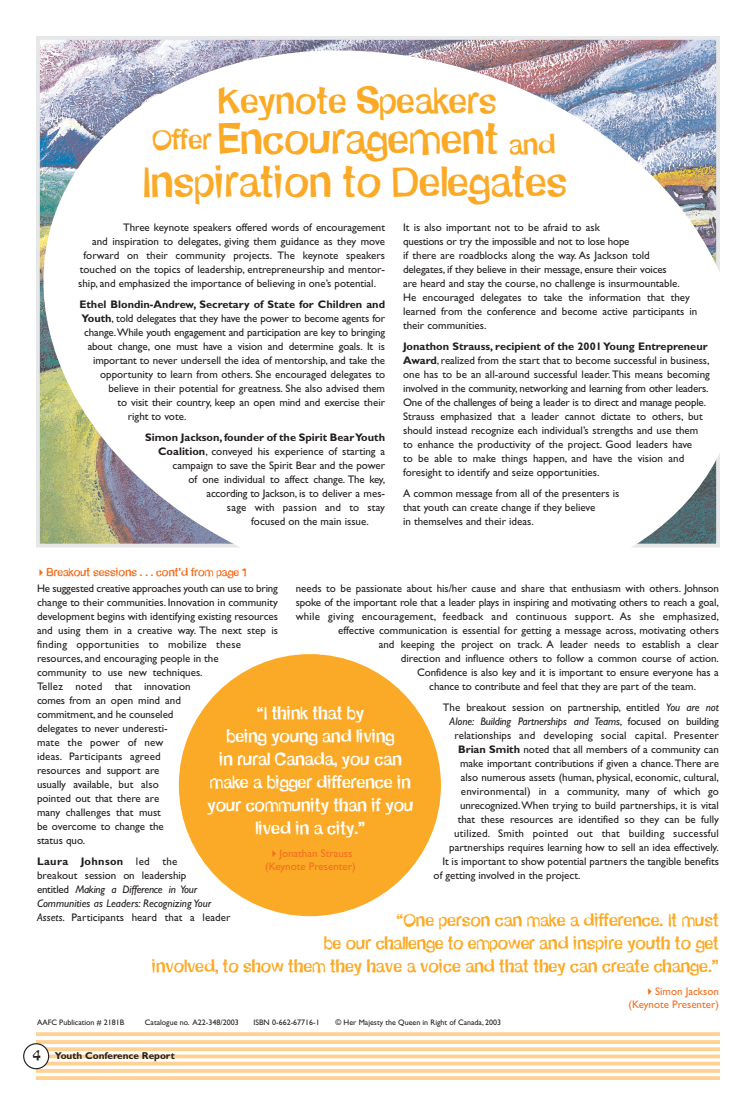
<style>
.page{position:relative;width:756px;height:1116px;background:#fff}
.page>*{position:absolute;margin:0;border:0;box-sizing:border-box;transform-origin:0 0}
.t1{font:40.6px/43px "Schmelvetica";color:#fbaa27;text-align:center}
.t2{font:35px "Schmelvetica";color:#fbaa27}
.t3{font:27.1px "Schmelvetica";color:#fbaa27}
.t4{font:17px/23px "Schmelvetica";color:#fbaa27;text-align:right}
.t5{font:17px/23px "Schmelvetica";color:#fff;text-align:center}
.t6{font:11px/14px "Gill Sans";color:#231f1f}
.t7{font:11px "Gill Sans";letter-spacing:.02em;color:#231f1f}
.t8{font:700 11px "Gill Sans";color:#231f1f}
.t9{font:11px/13px "Gill Sans";color:#f36f20;text-align:right}
.t10{font:italic 11px "Gill Sans";letter-spacing:-.015em;color:#231f1f}
.t11{font:11px "Gill Sans";letter-spacing:-.02em;color:#231f1f}
.t12{font:11px "Schmelvetica";color:#f36f20}
.t13{font:700 10px "Gill Sans";color:#231f1f}
.t14{font:8px "Gill Sans";color:#231f1f}
.s1{font-weight:700}
.s2{font-style:italic}
.s3{font-style:normal}
.s4{font-family:"Schmelvetica";font-weight:400;font-size:14.1px}
</style>
<div class="page">
<hr style="left:36px;top:1040px;width:684px;height:4px;background:#ffd293">
<svg style="left:49px;top:1047px;width:671px;height:4px;background:#ffd59b"></svg>
<hr style="left:36px;top:1055px;width:684px;height:3px;background:#ffd293">
<svg style="left:49px;top:1062px;width:671px;height:4px;background:#ffd69e"></svg>
<svg style="left:36px;top:1069px;width:684px;height:4px;background:#fed498"></svg>
<svg style="left:36px;top:1076px;width:684px;height:4px;background:#ffd397"></svg>
<svg style="left:36px;top:1032px;width:684px;height:4px;background:#ffd499"></svg>
<svg style="left:23px;top:1043px;width:26px;height:26px"></svg>
<img style="left:36px;top:36px;width:684px;height:512px">
<svg style="left:54px;top:222px;width:666px;height:326px"></svg>
<div style="left:179px;top:654px;width:262px;height:262px;background:#fbaa27;border-radius:50%"></div>
<h2 class="t2" style="left:218px;top:84px;width:280px">Keynote Speakers</h2>
<h1 class="t1" style="left:143px;top:120px;width:426px">Encouragement<br>Inspiration to Delegates</h1>
<h3 class="t3" style="left:152px;top:127px;width:61px">Offer</h3>
<h3 class="t3" style="left:509px;top:132px;width:48px">and</h3>
<p class="t6" style="left:123px;top:222px;width:263px">Three keynote speakers offered words of encouragement</p>
<p class="t6" style="left:92px;top:236px;width:295px">and inspiration to delegates, giving them guidance as they move</p>
<p class="t6" style="left:84px;top:250px;width:303px">forward on their community projects. The keynote speakers</p>
<p class="t6" style="left:80px;top:264px;width:307px">touched on the topics of leadership, entrepreneurship and mentor-</p>
<p class="t6" style="left:78px;top:278px;width:299px">ship, and emphasized the importance of believing in one’s potential.</p>
<p class="t8" style="left:80px;top:300px;width:307px">Ethel Blondin-Andrew, Secretary of State for Children and</p>
<p class="t6" style="left:82px;top:312px;width:305px"><span class="s1">Youth</span>, told delegates that they have the power to become agents for</p>
<p class="t6" style="left:84px;top:326px;width:302px">change.While youth engagement and participation are key to bringing</p>
<p class="t6" style="left:88px;top:340px;width:299px">about change, one must have a vision and determine goals. It is</p>
<p class="t6" style="left:93px;top:354px;width:293px">important to never undersell the idea of mentorship, and take the</p>
<p class="t6" style="left:100px;top:368px;width:286px">opportunity to learn from others. She encouraged delegates to</p>
<p class="t6" style="left:108px;top:382px;width:278px">believe in their potential for greatness. She also advised them</p>
<p class="t6" style="left:118px;top:396px;width:269px">to visit their country, keep an open mind and exercise their</p>
<p class="t6" style="left:128px;top:410px;width:60px">right to vote.</p>
<p class="t8" style="left:145px;top:433px;width:241px">Simon Jackson, founder of the Spirit Bear Youth</p>
<p class="t6" style="left:158px;top:445px;width:228px"><span class="s1">Coalition</span>, conveyed his experience of starting a</p>
<p class="t6" style="left:173px;top:459px;width:214px">campaign to save the Spirit Bear and the power</p>
<p class="t6" style="left:189px;top:473px;width:198px">of one individual to affect change. The key,</p>
<p class="t11" style="left:207px;top:489px;width:180px">according to Jackson, is to deliver a mes-</p>
<p class="t7" style="left:227px;top:503px;width:160px">sage with passion and to stay</p>
<p class="t6" style="left:251px;top:515px;width:119px">focused on the main issue.</p>
<p class="t12" style="left:46px;top:567px;width:202px">Breakout sessions . . . cont’d from page 1</p>
<p class="t6" style="left:403px;top:222px;width:296px">It is also important not to be afraid to ask<br>questions or try the impossible and not to lose hope<br>if there are roadblocks along the way. As Jackson told<br>delegates, if they believe in their message, ensure their voices<br>are heard and stay the course, no challenge is insurmountable.<br>He encouraged delegates to take the information that they learned from the conference and become active participants in their communities.</p>
<p class="t6" style="left:403px;top:340px;width:308px"><span class="s1">Jonathon Strauss, recipient of the 2001 Young Entrepreneur Award</span>, realized from the start that to become successful in business, one has to be an all-around successful leader. This means becoming involved in the community, networking and learning from other leaders.<br>One of the challenges of being a leader is to direct and manage people.<br>Strauss emphasized that a leader cannot dictate to others, but should instead recognize each individual’s strengths and use them to enhance the productivity of the project. Good leaders have<br>to be able to make things happen, and have the vision and foresight to identify and seize opportunities.</p>
<p class="t6" style="left:403px;top:487px;width:218px">A common message from all of the presenters is that youth can create change if they believe<br>in themselves and their ideas.</p>
<p class="t6" style="left:296px;top:583px;width:425px">needs to be passionate about his/her cause and share that enthusiasm with others. Johnson</p>
<p class="t6" style="left:296px;top:597px;width:425px">spoke of the important role that a leader plays in inspiring and motivating others to reach a goal,</p>
<p class="t7" style="left:296px;top:613px;width:425px">while giving encouragement, feedback and continuous support. As she emphasized,</p>
<p class="t6" style="left:338px;top:625px;width:382px">effective communication is essential for getting a message across, motivating others</p>
<p class="t6" style="left:379px;top:639px;width:342px">and keeping the project on track. A leader needs to establish a clear</p>
<p class="t6" style="left:401px;top:653px;width:320px">direction and influence others to follow a common course of action.</p>
<p class="t6" style="left:417px;top:667px;width:303px">Confidence is also key and it is important to ensure everyone has a</p>
<p class="t6" style="left:429px;top:681px;width:268px">chance to contribute and feel that they are part of the team.</p>
<p class="t6" style="left:443px;top:702px;width:278px">The breakout session on partnership, entitled <span class="s2">You are not</span></p>
<p class="t10" style="left:450px;top:718px;width:271px">Alone: Building Partnerships and Teams<span class="s3">, focused on building</span></p>
<p class="t7" style="left:455px;top:732px;width:266px">relationships and developing social capital. Presenter</p>
<p class="t6" style="left:458px;top:744px;width:262px"><span class="s1">Brian Smith</span> noted that all members of a community can</p>
<p class="t6" style="left:460px;top:758px;width:260px">make important contributions if given a chance.There are</p>
<p class="t6" style="left:461px;top:772px;width:260px">also numerous assets (human, physical, economic, cultural,</p>
<p class="t6" style="left:461px;top:786px;width:260px">environmental) in a community, many of which go</p>
<p class="t6" style="left:460px;top:800px;width:260px">unrecognized.When trying to build partnerships, it is vital</p>
<p class="t6" style="left:458px;top:814px;width:263px">that these resources are identified so they can be fully</p>
<p class="t7" style="left:454px;top:830px;width:266px">utilized. Smith pointed out that building successful</p>
<p class="t6" style="left:449px;top:842px;width:271px">partnerships requires learning how to sell an idea effectively.</p>
<p class="t6" style="left:442px;top:856px;width:278px">It is important to show potential partners the tangible benefits</p>
<p class="t6" style="left:434px;top:870px;width:148px">of getting involved in the project.</p>
<p class="t6" style="left:37px;top:583px;width:243px">He suggested creative approaches youth can use to bring change to their communities. Innovation in community development begins with identifying existing resources and using them in a creative way. The next step is finding opportunities to mobilize these resources, and encouraging people in the<br>community to use new techniques.<br>Tellez noted that innovation<br>comes from an open mind and<br>commitment, and he counseled<br>delegates to never underesti-<br>mate the power of new<br>ideas. Participants agreed<br>resources and support are<br>usually available, but also<br>pointed out that there are<br>many challenges that must<br>be overcome to change the<br>status quo.</p>
<p class="t6" style="left:37px;top:856px;width:195px"><span class="s1">Laura Johnson</span> led the<br>breakout session on leadership<br>entitled <span class="s2">Making a Difference in Your Communities as Leaders: Recognizing Your Assets</span>. Participants heard that a leader</p>
<h3 class="t5" style="left:207px;top:702px;width:208px">“I think that by<br>being young and living<br>in rural Canada, you can make a bigger difference in your community than if you lived in a city.”</h3>
<p class="t9" style="left:265px;top:848px;width:92px">Jonathan Strauss (Keynote Presenter)</p>
<h3 class="t4" style="left:152px;top:910px;width:569px">“One person can make a difference. It must<br>be our challenge to empower and inspire youth to get<br>involved, to show them they have a voice and that they can create change.”</h3>
<p class="t9" style="left:629px;top:986px;width:92px">Simon Jackson (Keynote Presenter)</p>
<p class="t14" style="left:37px;top:1019px;width:89px">AAFC Publication # 2181B</p>
<p class="t14" style="left:145px;top:1019px;width:95px">Catalogue no. A22-348/2003</p>
<p class="t14" style="left:253px;top:1019px;width:68px">ISBN 0-662-67716-1</p>
<p class="t14" style="left:335px;top:1019px;width:167px">© Her Majesty the Queen in Right of Canada, 2003</p>
<p class="t13" style="left:33px;top:1052px;width:144px"><span class="s4">4</span> Youth Conference Report</p>
</div>
